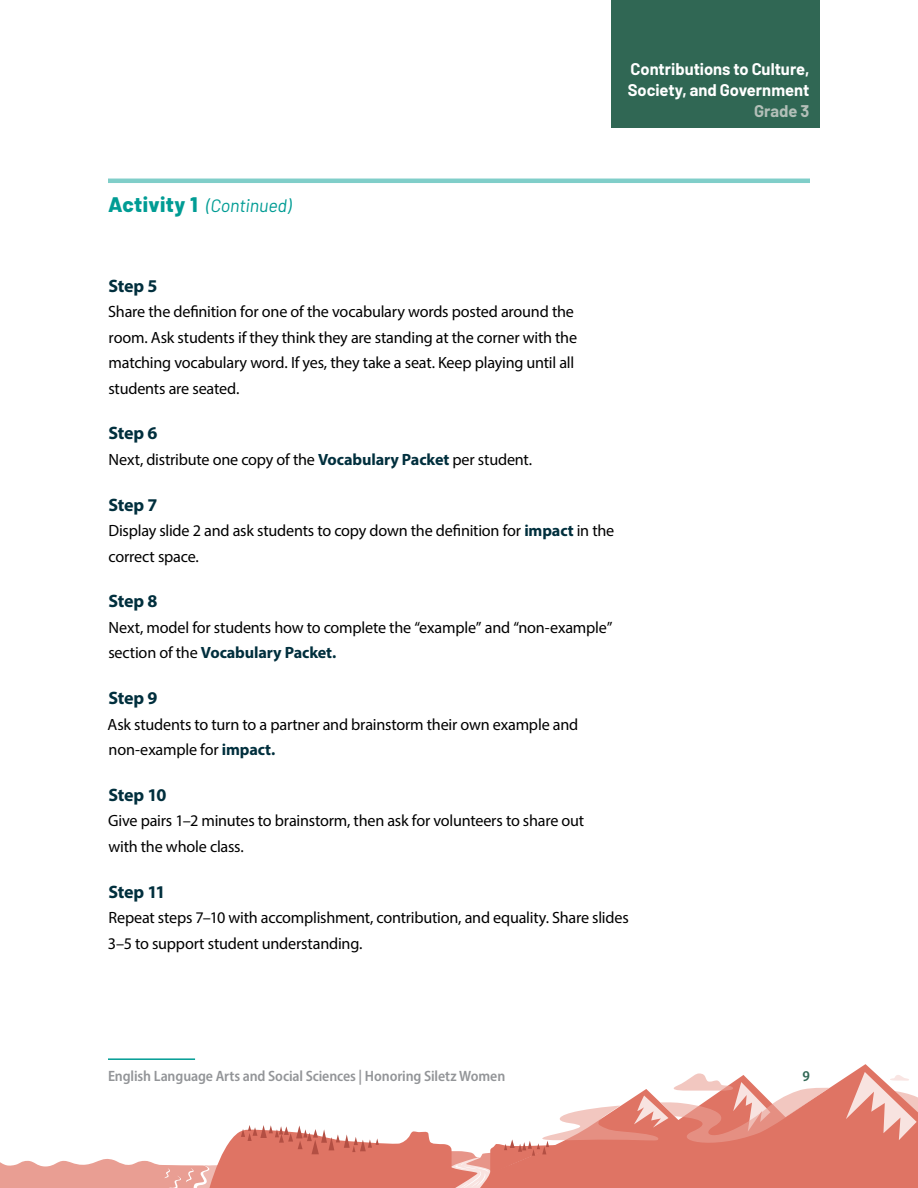
<style>
.page{position:relative;width:918px;height:1188px;background:#fff}
.page>*{position:absolute;margin:0;border:0;box-sizing:border-box;transform-origin:0 0}
.Activity_Subhead{font:700 18px "Myriad Pro";letter-spacing:-.01em;color:#002f3d}
.t1{font:italic 18px "Barlow";letter-spacing:-.01em;color:#009c94}
.t2{font:700 16.5px/21px "Barlow";color:#fff}
.t3{font:700 16.5px "Barlow";color:#b3bfb8}
.Body{font:16.35px/25.5px "Myriad Pro";letter-spacing:-.015em;color:#000}
.t4{font:600 semi-condensed 15px "Myriad Pro";letter-spacing:-.005em;color:#939598}
.t5{font:600 semi-condensed 15px "Myriad Pro";color:#306754}
.s1{font-weight:800;font-style:normal;font-size:21px}
.s2{font-weight:700;color:#002f3d}
</style>
<div class="page">
<hr style="left:108px;top:179px;width:702px;height:4px;background:#80cec9">
<hr style="left:108px;top:1058px;width:87px;height:2px;background:#009c94">
<svg style="left:0;top:1159px;width:205px;height:29px"></svg>
<svg style="left:205px;top:1064px;width:669px;height:124px"></svg>
<svg style="left:241px;top:1125px;width:138px;height:29px"></svg>
<svg style="left:438px;top:1072px;width:480px;height:116px"></svg>
<div style="left:612px;top:0;width:208px;height:128px;background:#306754"></div>
<p class="t1" style="left:108px;top:192px;width:185px"><span class="s1">Activity 1</span> (Continued)</p>
<p class="t2" style="left:628px;top:57px;width:183px">Contributions to Culture,<br>Society, and Government</p>
<p class="t3" style="left:754px;top:99px;width:57px">Grade 3</p>
<p class="Activity_Subhead" style="left:108px;top:274px;width:51px">Step 5</p>
<p class="Body" style="left:108px;top:299px;width:470px">Share the definition for one of the vocabulary words posted around the room. Ask students if they think they are standing at the corner with the matching vocabulary word. If yes, they take a seat. Keep playing until all students are seated.</p>
<p class="Activity_Subhead" style="left:108px;top:422px;width:51px">Step 6</p>
<p class="Body" style="left:109px;top:446px;width:425px">Next, distribute one copy of the <span class="s2">Vocabulary Packet</span> per student.</p>
<p class="Activity_Subhead" style="left:108px;top:493px;width:51px">Step 7</p>
<p class="Body" style="left:109px;top:518px;width:507px">Display slide 2 and ask students to copy down the definition for <span class="s2">impact</span> in the correct space.</p>
<p class="Activity_Subhead" style="left:108px;top:590px;width:51px">Step 8</p>
<p class="Body" style="left:108px;top:614px;width:506px">Next, model for students how to complete the “example” and “non-example” section of the <span class="s2">Vocabulary Packet.</span></p>
<p class="Activity_Subhead" style="left:108px;top:686px;width:51px">Step 9</p>
<p class="Body" style="left:107px;top:711px;width:472px">Ask students to turn to a partner and brainstorm their own example and non-example for <span class="s2">impact.</span></p>
<p class="Activity_Subhead" style="left:108px;top:783px;width:60px">Step 10</p>
<p class="Body" style="left:108px;top:808px;width:478px">Give pairs 1–2 minutes to brainstorm, then ask for volunteers to share out with the whole class.</p>
<p class="Activity_Subhead" style="left:108px;top:880px;width:59px">Step 11</p>
<p class="Body" style="left:108px;top:905px;width:522px">Repeat steps 7–10 with accomplishment, contribution, and equality. Share slides<br>3–5 to support student understanding.</p>
<p class="t4" style="left:108px;top:1066px;width:399px">English Language Arts and Social Sciences | Honoring Siletz Women</p>
<p class="t5" style="left:803px;top:1066px;width:9px">9</p>
</div>
